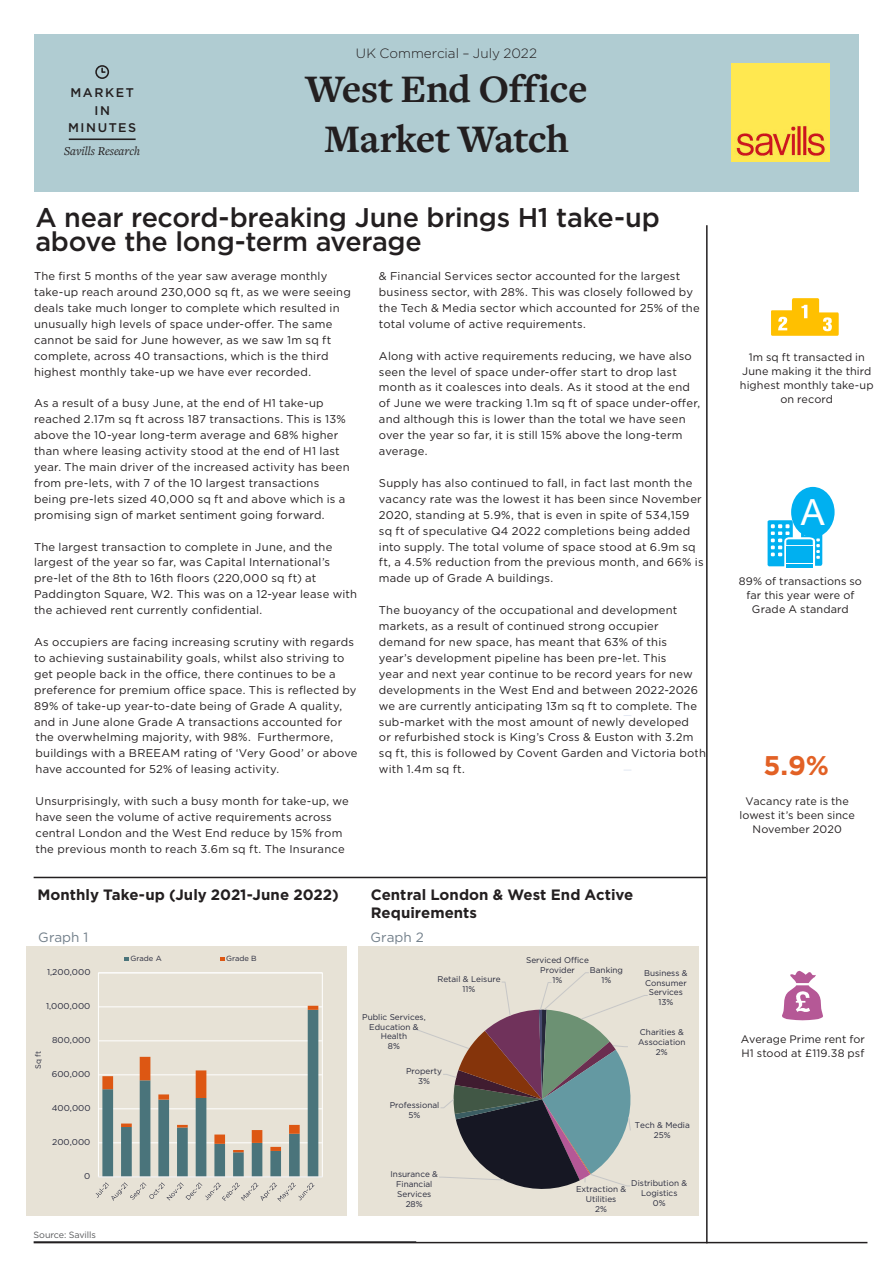
<style>
.page{position:relative;width:893px;height:1263px;background:#fff}
.page>*{position:absolute;margin:0;border:0;box-sizing:border-box;transform-origin:0 0}
.MiM_Title{font:700 40.5px/49.5px "Freight Text Pro";letter-spacing:-.015em;color:#231f20;text-align:center}
.t1{font:36px "Arial";color:#fff}
.MiM_Headline_Gotham{font:500 27px/24px "Gotham";letter-spacing:-.01em;color:#231f20}
.t2{font:700 27px "Gotham";color:#e26125}
.MiM_Headline_Gotham-2{font:700 15px/18px "Gotham";color:#231f20}
.MiM_Strapline{font:300 13.5px "Gotham";letter-spacing:.005em;color:#231f20}
.MiM_Headline_Gotham-3{font:13.5px "Gotham";letter-spacing:.005em;color:#727f8a}
.t3{font:500 12.6px "Gotham";letter-spacing:.125em;color:#231f20}
.t4{font:italic 12.6px "Freight Text Pro";color:#231f20}
.H_Body{font:11.25px/15.9px "Gotham";letter-spacing:.02em;color:#231f20}
.MiM_Stat{font:10.8px/14.2px "Gotham";letter-spacing:.01em;color:#231f20;text-align:center}
.H_GraphSource{font:9px "Gotham";letter-spacing:-.01em;color:#57585a}
.t5{font:8.4px/9.9px "Gotham";color:#25273a;text-align:center}
.t6{font:7.65px "Gotham";color:#25273a}
.t7{font:7.5px "Gotham";color:#25273a}
</style>
<div class="page">
<hr style="left:34px;top:1241px;width:382px;height:1px;background:#57585a">
<hr style="left:34px;top:877px;width:672px;height:1px;background:#231f20">
<hr style="left:34px;top:1242px;width:833px;height:1px;background:#231f20">
<div style="left:790px;top:486px;width:46px;height:52px;background:#00b0f0;border-radius:50%"></div>
<div style="left:789px;top:485px;width:48px;height:55px;border:2px solid #fff;border-radius:50%"></div>
<hr style="left:786px;top:564px;width:27px;height:4px;background:#00b0f0">
<svg style="left:768px;top:520px;width:54px;height:46px"></svg>
<div style="left:786px;top:546px;width:27px;height:5px;background:#00b0f0"></div>
<div style="left:786px;top:552px;width:27px;height:5px;background:#00b0f0"></div>
<svg style="left:782px;top:971px;width:41px;height:49px"></svg>
<svg style="left:771px;top:298px;width:68px;height:38px"></svg>
<div style="left:34px;top:35px;width:825px;height:157px;background:#b0ccd2"></div>
<img style="left:731px;top:64px;width:98px;height:98px">
<hr style="left:706px;top:225px;width:2px;height:1018px;background:#231f20">
<hr style="left:69px;top:138px;width:67px;height:2px;background:#231f20">
<div style="left:95px;top:65px;width:14px;height:14px;border:2px solid #231f20;border-radius:50%"></div>
<svg style="left:101px;top:67px;width:5px;height:6px"></svg>
<div style="left:27px;top:946px;width:320px;height:269px;background:#e7e2d6"></div>
<hr style="left:98px;top:1142px;width:224px;height:1px;background:#fff">
<hr style="left:98px;top:1108px;width:224px;height:1px;background:#fff">
<hr style="left:98px;top:1074px;width:224px;height:1px;background:#fff">
<hr style="left:98px;top:1040px;width:224px;height:1px;background:#fff">
<hr style="left:98px;top:1006px;width:224px;height:1px;background:#fff">
<hr style="left:98px;top:1176px;width:224px;height:1px;background:#e7e7e7">
<svg style="left:96px;top:1006px;width:222px;height:195px"></svg>
<svg style="left:125px;top:957px;width:4px;height:4px"></svg>
<svg style="left:220px;top:957px;width:4px;height:4px"></svg>
<div style="left:359px;top:946px;width:340px;height:269px;background:#e7e2d6"></div>
<svg style="left:413px;top:972px;width:235px;height:217px"></svg>
<p class="t3" style="left:71px;top:85px;width:65px">MARKET</p>
<p class="t3" style="left:94px;top:102px;width:17px">IN</p>
<p class="t3" style="left:68px;top:119px;width:70px">MINUTES</p>
<p class="t4" style="left:64px;top:142px;width:78px">Savills Research</p>
<p class="MiM_Strapline" style="left:356px;top:44px;width:183px">UK Commercial – July 2022</p>
<p class="MiM_Title" style="left:305px;top:63px;width:284px">West End Office<br>Market Watch</p>
<p class="MiM_Headline_Gotham" style="left:35px;top:205px;width:626px">A near record-breaking June brings H1 take-up above the long-term average</p>
<p class="H_Body" style="left:34px;top:268px;width:318px">The first 5 months of the year saw average monthly take-up reach around 230,000 sq ft, as we were seeing deals take much longer to complete which resulted in unusually high levels of space under-offer. The same cannot be said for June however, as we saw 1m sq ft complete, across 40 transactions, which is the third highest monthly take-up we have ever recorded.</p>
<p class="H_Body" style="left:34px;top:395px;width:317px">As a result of a busy June, at the end of H1 take-up reached 2.17m sq ft across 187 transactions. This is 13% above the 10-year long-term average and 68% higher than where leasing activity stood at the end of H1 last year. The main driver of the increased activity has been from pre-lets, with 7 of the 10 largest transactions being pre-lets sized 40,000 sq ft and above which is a promising sign of market sentiment going forward.</p>
<p class="H_Body" style="left:34px;top:538px;width:325px">The largest transaction to complete in June, and the largest of the year so far, was Capital International’s pre-let of the 8th to 16th floors (220,000 sq ft) at Paddington Square, W2. This was on a 12-year lease with the achieved rent currently confidential.</p>
<p class="H_Body" style="left:34px;top:634px;width:325px">As occupiers are facing increasing scrutiny with regards to achieving sustainability goals, whilst also striving to get people back in the office, there continues to be a preference for premium office space. This is reflected by 89% of take-up year-to-date being of Grade A quality, and in June alone Grade A transactions accounted for the overwhelming majority, with 98%. Furthermore, buildings with a BREEAM rating of ‘Very Good’ or above have accounted for 52% of leasing activity.</p>
<p class="H_Body" style="left:36px;top:793px;width:315px">Unsurprisingly, with such a busy month for take-up, we have seen the volume of active requirements across</p>
<p class="H_Body" style="left:36px;top:825px;width:308px">central London and the West End reduce by 15% from</p>
<p class="H_Body" style="left:36px;top:841px;width:311px">the previous month to reach 3.6m sq ft. The Insurance</p>
<p class="MiM_Headline_Gotham-2" style="left:37px;top:886px;width:303px">Monthly Take-up (July 2021-June 2022)</p>
<p class="H_Body" style="left:379px;top:268px;width:303px">&amp; Financial Services sector accounted for the largest</p>
<p class="H_Body" style="left:379px;top:284px;width:322px">business sector, with 28%. This was closely followed by the Tech &amp; Media sector which accounted for 25% of the total volume of active requirements.</p>
<p class="H_Body" style="left:379px;top:347px;width:323px">Along with active requirements reducing, we have also seen the level of space under-offer start to drop last month as it coalesces into deals. As it stood at the end of June we were tracking 1.1m sq ft of space under-offer, and although this is lower than the total we have seen over the year so far, it is still 15% above the long-term average.</p>
<p class="H_Body" style="left:379px;top:475px;width:326px">Supply has also continued to fall, in fact last month the vacancy rate was the lowest it has been since November 2020, standing at 5.9%, that is even in spite of 534,159 sq ft of speculative Q4 2022 completions being added into supply. The total volume of space stood at 6.9m sq ft, a 4.5% reduction from the previous month, and 66% is made up of Grade A buildings.</p>
<p class="H_Body" style="left:379px;top:602px;width:321px">The buoyancy of the occupational and development markets, as a result of continued strong occupier demand for new space, has meant that 63% of this year’s development pipeline has been pre-let. This<br>year and next year continue to be record years for new developments in the West End and between 2022-2026 we are currently anticipating 13m sq ft to complete. The sub-market with the most amount of newly developed</p>
<p class="H_Body" style="left:379px;top:729px;width:329px">or refurbished stock is King’s Cross &amp; Euston with 3.2m sq ft, this is followed by Covent Garden and Victoria both with 1.4m sq ft.</p>
<p class="MiM_Headline_Gotham-2" style="left:371px;top:886px;width:264px">Central London &amp; West End Active<br>Requirements</p>
<p class="MiM_Headline_Gotham-3" style="left:38px;top:928px;width:51px">Graph 1</p>
<p class="MiM_Headline_Gotham-3" style="left:371px;top:928px;width:55px">Graph 2</p>
<p class="t5" style="left:47px;top:967px;width:45px">1,200,000</p>
<p class="t5" style="left:46px;top:1001px;width:46px">1,000,000</p>
<p class="t6" style="left:33px;top:1069px;width:19px;rotate:-90deg">Sq ft</p>
<p class="t5" style="left:52px;top:1035px;width:40px">800,000</p>
<p class="t5" style="left:52px;top:1069px;width:40px">600,000</p>
<p class="t5" style="left:52px;top:1103px;width:40px">400,000</p>
<p class="t5" style="left:52px;top:1137px;width:40px">200,000</p>
<p class="t5" style="left:84px;top:1171px;width:8px">0</p>
<p class="H_GraphSource" style="left:34px;top:1229px;width:64px">Source: Savills</p>
<p class="t7" style="left:131px;top:954px;width:33px">Grade A</p>
<p class="t7" style="left:226px;top:954px;width:32px">Grade B</p>
<p class="t5" style="left:362px;top:1011px;width:65px">Public Services,<br>Education &amp;<br>Health<br>8%</p>
<p class="t5" style="left:437px;top:974px;width:65px">Retail &amp; Leisure<br>11%</p>
<p class="t5" style="left:406px;top:1066px;width:37px">Property<br>3%</p>
<p class="t5" style="left:390px;top:1100px;width:51px">Professional<br>5%</p>
<p class="t5" style="left:390px;top:1169px;width:49px">Insurance &amp;<br>Financial<br>Services<br>28%</p>
<p class="t5" style="left:526px;top:954px;width:64px">Serviced Office<br>Provider<br>1%</p>
<p class="t5" style="left:590px;top:964px;width:35px">Banking<br>1%</p>
<p class="t5" style="left:644px;top:967px;width:45px">Business &amp;<br>Consumer<br>Services<br>13%</p>
<p class="t5" style="left:638px;top:1027px;width:49px">Charities &amp;<br>Association<br>2%</p>
<p class="t5" style="left:635px;top:1119px;width:56px">Tech &amp; Media<br>25%</p>
<p class="t5" style="left:631px;top:1178px;width:57px">Distribution &amp;<br>Logistics<br>0%</p>
<p class="t5" style="left:576px;top:1184px;width:52px">Extraction &amp;<br>Utilities<br>2%</p>
<p class="MiM_Stat" style="left:740px;top:349px;width:135px">1m sq ft transacted in<br>June making it the third highest monthly take-up on record</p>
<p class="t1" style="left:801px;top:488px;width:26px">A</p>
<p class="MiM_Stat" style="left:739px;top:574px;width:125px">89% of transactions so far this year were of<br>Grade A standard</p>
<p class="t2" style="left:763px;top:748px;width:67px">5.9%</p>
<p class="MiM_Stat" style="left:739px;top:793px;width:117px">Vacancy rate is the lowest it’s been since<br>November 2020</p>
<p class="MiM_Stat" style="left:741px;top:1032px;width:126px;text-align:left">Average Prime rent for<br>H1 stood at £119.38 psf</p>
</div>
